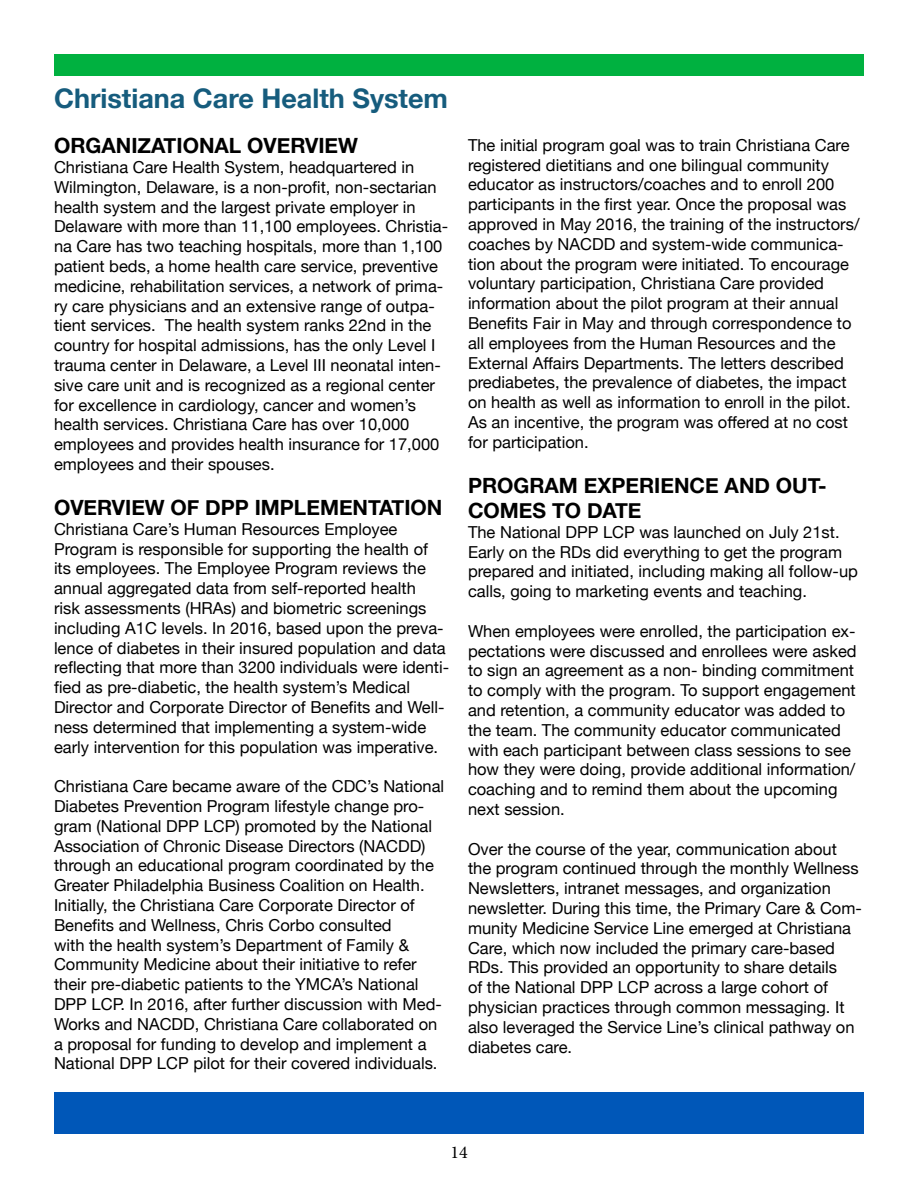
<style>
.page{position:relative;width:918px;height:1188px;background:#fff}
.page>*{position:absolute;margin:0;border:0;box-sizing:border-box;transform-origin:0 0}
.t1{font:700 27px "Helvetica Neue";color:#165c7d}
.t2{font:700 21px/25.2px "Helvetica Neue";color:#000}
.t3{font:18px "Minion Pro";color:#000}
.t4{font:16.5px/19.8px "Helvetica Neue";color:#000}
</style>
<div class="page">
<div style="left:54px;top:54px;width:810px;height:22px;background:#00b140"></div>
<div style="left:54px;top:1093px;width:810px;height:41px;background:#0057b8"></div>
<h1 class="t1" style="left:54px;top:78px;width:395px">Christiana Care Health System</h1>
<p class="t2" style="left:54px;top:134px;width:306px">ORGANIZATIONAL OVERVIEW</p>
<p class="t4" style="left:54px;top:158px;width:396px">Christiana Care Health System, headquartered in Wilmington, Delaware, is a non-profit, non-sectarian health system and the largest private employer in Delaware with more than 11,100 employees. Christia&shy;na Care has two teaching hospitals, more than 1,100 patient beds, a home health care service, preventive medicine, rehabilitation services, a network of prima&shy;ry care physicians and an extensive range of outpa&shy;tient services. The health system ranks 22nd in the country for hospital admissions, has the only Level I trauma center in Delaware, a Level III neonatal inten&shy;sive care unit and is recognized as a regional center for excellence in cardiology, cancer and women’s health services. Christiana Care has over 10,000 employees and provides health insurance for 17,000 employees and their spouses.</p>
<p class="t2" style="left:54px;top:496px;width:390px">OVERVIEW OF DPP IMPLEMENTATION</p>
<p class="t4" style="left:54px;top:520px;width:397px">Christiana Care’s Human Resources Employee Program is responsible for supporting the health of its employees. The Employee Program reviews the annual aggregated data from self-reported health<br>risk assessments (HRAs) and biometric screenings including A1C levels. In 2016, based upon the preva&shy;lence of diabetes in their insured population and data reflecting that more than 3200 individuals were identi&shy;fied as pre-diabetic, the health system’s Medical Director and Corporate Director of Benefits and Well&shy;ness determined that implementing a system-wide early intervention for this population was imperative.</p>
<p class="t4" style="left:54px;top:777px;width:392px">Christiana Care became aware of the CDC’s National Diabetes Prevention Program lifestyle change pro&shy;gram (National DPP LCP) promoted by the National Association of Chronic Disease Directors (NACDD) through an educational program coordinated by the Greater Philadelphia Business Coalition on Health.<br>Initially, the Christiana Care Corporate Director of Benefits and Wellness, Chris Corbo consulted<br>with the health system’s Department of Family &amp; Community Medicine about their initiative to refer their pre-diabetic patients to the YMCA’s National DPP LCP. In 2016, after further discussion with Med-Works and NACDD, Christiana Care collaborated on a proposal for funding to develop and implement a National DPP LCP pilot for their covered individuals.</p>
<p class="t4" style="left:468px;top:136px;width:393px">The initial program goal was to train Christiana Care registered dietitians and one bilingual community educator as instructors/coaches and to enroll 200 participants in the first year. Once the proposal was approved in May 2016, the training of the instructors/ coaches by NACDD and system-wide communica&shy;tion about the program were initiated. To encourage voluntary participation, Christiana Care provided information about the pilot program at their annual Benefits Fair in May and through correspondence to all employees from the Human Resources and the External Affairs Departments. The letters described prediabetes, the prevalence of diabetes, the impact on health as well as information to enroll in the pilot.<br>As an incentive, the program was offered at no cost for participation.</p>
<p class="t2" style="left:468px;top:473px;width:360px">PROGRAM EXPERIENCE AND OUT-<br>COMES TO DATE</p>
<p class="t4" style="left:468px;top:523px;width:391px">The National DPP LCP was launched on July 21st.<br>Early on the RDs did everything to get the program prepared and initiated, including making all follow-up calls, going to marketing events and teaching.</p>
<p class="t4" style="left:468px;top:622px;width:390px">When employees were enrolled, the participation ex&shy;pectations were discussed and enrollees were asked to sign an agreement as a non- binding commitment to comply with the program. To support engagement and retention, a community educator was added to the team. The community educator communicated with each participant between class sessions to see how they were doing, provide additional information/ coaching and to remind them about the upcoming next session.</p>
<p class="t4" style="left:468px;top:840px;width:395px">Over the course of the year, communication about the program continued through the monthly Wellness Newsletters, intranet messages, and organization newsletter. During this time, the Primary Care &amp; Com&shy;munity Medicine Service Line emerged at Christiana Care, which now included the primary care-based RDs. This provided an opportunity to share details<br>of the National DPP LCP across a large cohort of physician practices through common messaging. It also leveraged the Service Line’s clinical pathway on diabetes care.</p>
<p class="t3" style="left:450px;top:1140px;width:19px">14</p>
</div>
